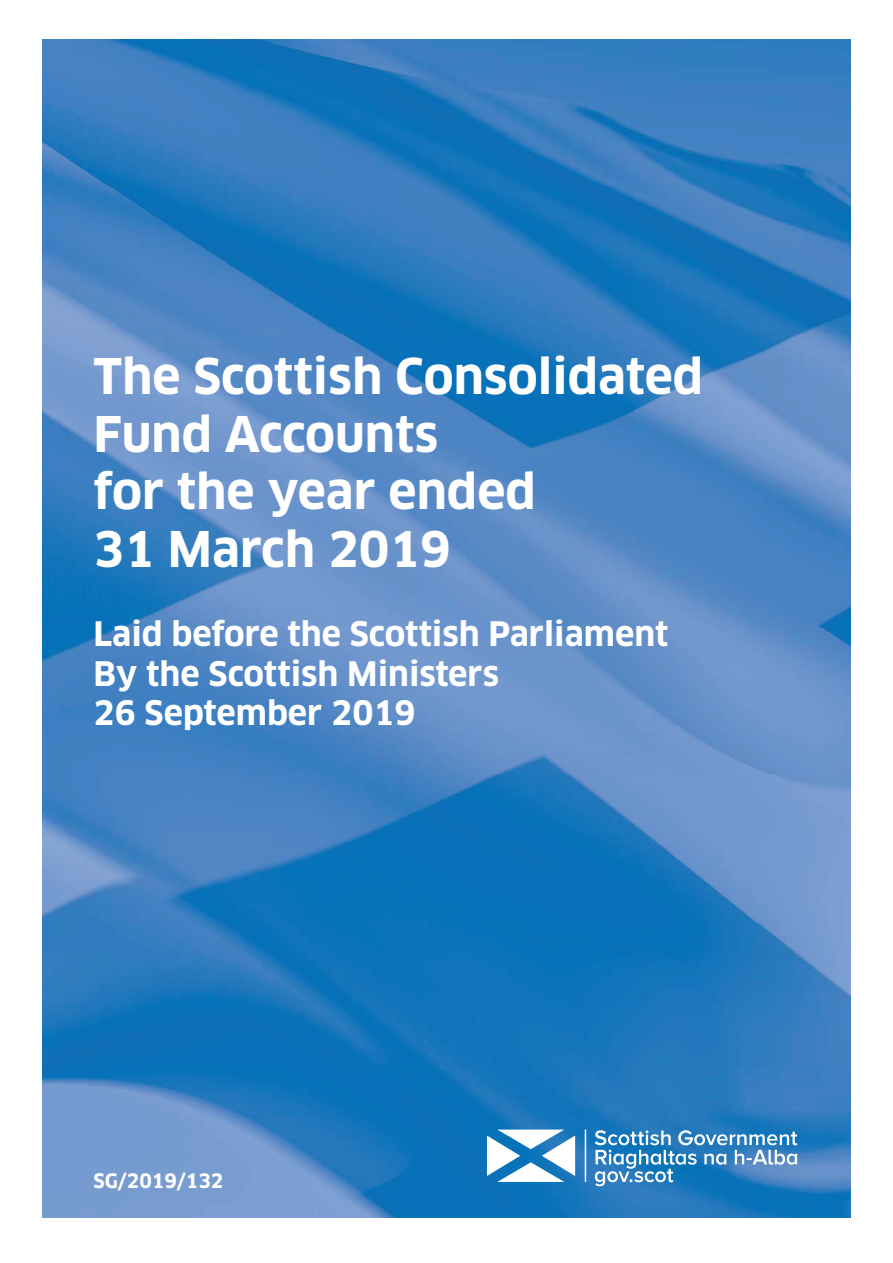
<style>
.page{position:relative;width:893px;height:1263px;background:#fff}
.page>*{position:absolute;margin:0;border:0;box-sizing:border-box;transform-origin:0 0}
.t1{font:700 48px/57.6px "Clan";color:#fff}
.t2{font:700 33px/39.6px "Clan";color:#fff}
.t3{font:700 19.5px "Clan";color:#fff}
</style>
<div class="page">
<img style="left:43px;top:40px;width:807px;height:1177px">
<hr style="left:585px;top:1129px;width:1px;height:53px;background:#fff">
<svg style="left:487px;top:1129px;width:88px;height:53px"></svg>
<svg style="left:595px;top:1130px;width:202px;height:56px;background:#5396cb"></svg>
<h1 class="t1" style="left:94px;top:348px;width:611px">The Scottish Consolidated<br>Fund Accounts<br>for the year ended<br>31 March 2019</h1>
<p class="t2" style="left:94px;top:615px;width:576px">Laid before the Scottish Parliament<br>By the Scottish Ministers<br>26 September 2019</p>
<p class="t3" style="left:94px;top:1168px;width:131px">SG/2019/132</p>
</div>
